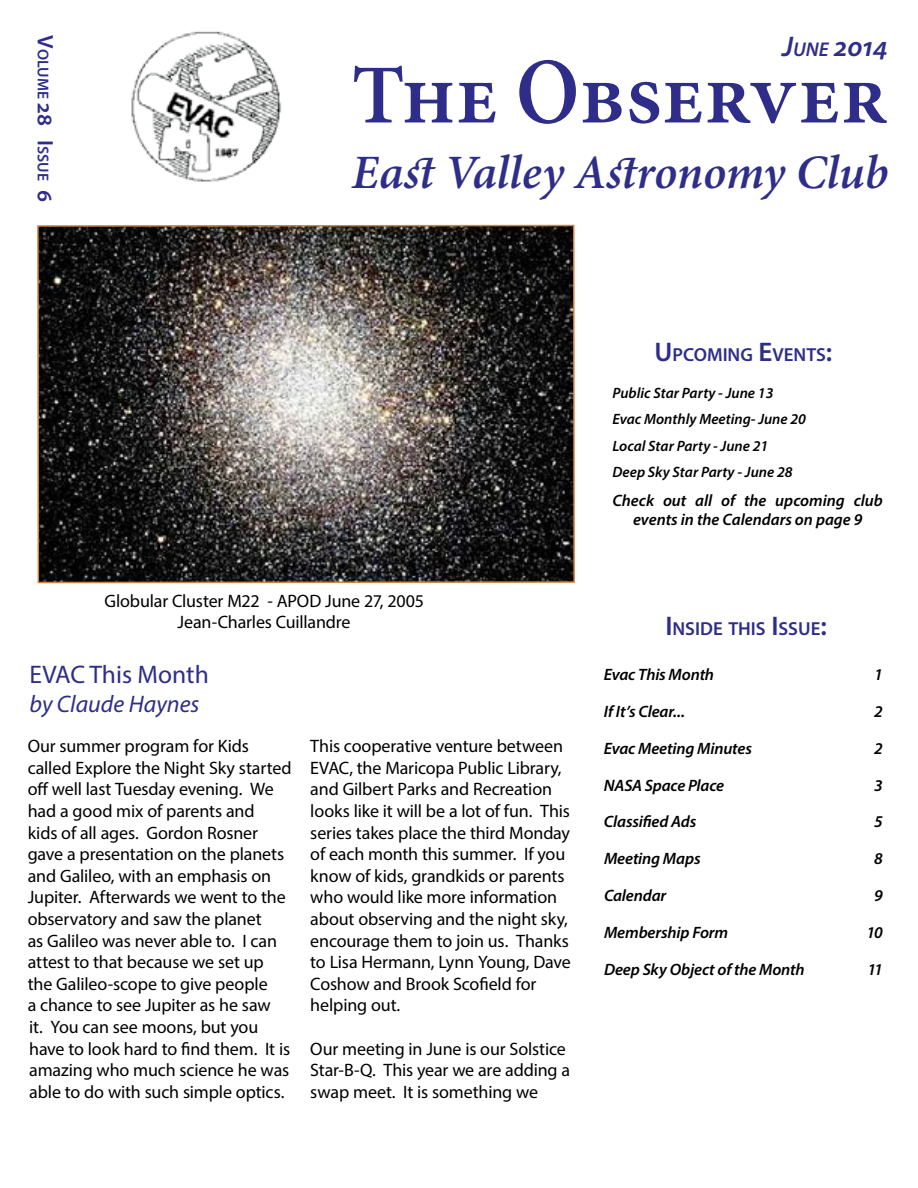
<style>
.page{position:relative;width:918px;height:1188px;background:#fff}
.page>*{position:absolute;margin:0;border:0;box-sizing:border-box;transform-origin:0 0}
.t1{font:600 84px "Minion Pro";color:#2e2e8a}
.t2{font:italic 600 48px "Minion Pro";letter-spacing:-.005em;color:#2e2e8a}
.t3{font:italic 600 28.5px "Myriad Pro";color:#2e2e8a}
.t4{font:25.5px "Myriad Pro";color:#2e2e8a}
.t5{font:italic 24px "Myriad Pro";color:#2e2e8a}
.t6{font:600 18.9px "Myriad Pro";color:#2e2e8a}
.t7{font:18px/21.6px "Myriad Pro";letter-spacing:-.01em;color:#000}
.t8{font:italic 600 16.5px/19.8px "Myriad Pro";letter-spacing:-.01em;color:#000;text-align:center}
.t9{font:600 15.75px "Myriad Pro";color:#2e2e8a}
.t10{font:italic 600 15px/26.5px "Myriad Pro";color:#000}
.s1{font-size:22.5px}
.s2{font-size:19.95px}
.s3{font-size:94.05px}
.s4{font-size:27px}
</style>
<div class="page">
<img style="left:131px;top:31px;width:150px;height:151px">
<svg style="left:37px;top:224px;width:538px;height:360px;background:#484441"></svg>
<p class="t9" style="left:53px;top:35px;width:168px;rotate:90deg"><span class="s1">V</span>OLUME <span class="s1">28 I</span> SSUE <span class="s1">6</span></p>
<h3 class="t3" style="left:782px;top:29px;width:107px">J<span class="s2">UNE</span> 2014</h3>
<h1 class="t1" style="left:352px;top:38px;width:538px">The <span class="s3">O</span>bserver</h1>
<h2 class="t2" style="left:352px;top:139px;width:538px">East Valley Astronomy Club</h2>
<p class="t7" style="left:104px;top:589px;width:321px;text-align:center">Globular Cluster M22 - APOD June 27, 2005<br>Jean-Charles Cuillandre</p>
<p class="t6" style="left:655px;top:343px;width:179px"><span class="s4">U</span>PCOMING <span class="s4">E</span>VENTS<span class="s4">:</span></p>
<p class="t10" style="left:612px;top:379px;width:195px">Public Star Party - June 13<br>Evac Monthly Meeting- June 20<br>Local Star Party - June 21<br>Deep Sky Star Party - June 28</p>
<p class="t8" style="left:612px;top:490px;width:272px">Check out all of the upcoming club events in the Calendars on page 9</p>
<p class="t6" style="left:665px;top:617px;width:163px"><span class="s4">I</span> NSIDE THIS <span class="s4">I</span>SSUE<span class="s4">:</span></p>
<h3 class="t4" style="left:30px;top:659px;width:181px">EVAC This Month</h3>
<h3 class="t5" style="left:30px;top:689px;width:171px">by Claude Haynes</h3>
<p class="t7" style="left:28px;top:735px;width:265px">Our summer program for Kids called Explore the Night Sky started off well last Tuesday evening. We had a good mix of parents and<br>kids of all ages. Gordon Rosner gave a presentation on the planets and Galileo, with an emphasis on<br>Jupiter. Afterwards we went to the observatory and saw the planet<br>as Galileo was never able to. I can attest to that because we set up the Galileo-scope to give people<br>a chance to see Jupiter as he saw<br>it. You can see moons, but you have to look hard to find them. It is amazing who much science he was able to do with such simple optics.</p>
<p class="t7" style="left:310px;top:735px;width:262px">This cooperative venture between<br>EVAC, the Maricopa Public Library, and Gilbert Parks and Recreation looks like it will be a lot of fun. This series takes place the third Monday of each month this summer. If you know of kids, grandkids or parents who would like more information about observing and the night sky, encourage them to join us. Thanks to Lisa Hermann, Lynn Young, Dave<br>Coshow and Brook Scofield for helping out.</p>
<p class="t7" style="left:310px;top:1038px;width:261px">Our meeting in June is our Solstice<br>Star-B-Q. This year we are adding a swap meet. It is something we</p>
<p class="t8" style="left:604px;top:664px;width:112px">Evac This Month</p>
<p class="t8" style="left:874px;top:664px;width:10px">1</p>
<p class="t8" style="left:604px;top:701px;width:83px">If It’s Clear...</p>
<p class="t8" style="left:874px;top:701px;width:10px">2</p>
<p class="t8" style="left:604px;top:738px;width:150px">Evac Meeting Minutes</p>
<p class="t8" style="left:874px;top:738px;width:10px">2</p>
<p class="t8" style="left:604px;top:775px;width:122px">NASA Space Place</p>
<p class="t8" style="left:874px;top:775px;width:10px">3</p>
<p class="t8" style="left:604px;top:812px;width:94px">Classified Ads</p>
<p class="t8" style="left:874px;top:812px;width:10px">5</p>
<p class="t8" style="left:604px;top:848px;width:98px">Meeting Maps</p>
<p class="t8" style="left:874px;top:848px;width:10px">8</p>
<p class="t8" style="left:604px;top:885px;width:64px">Calendar</p>
<p class="t8" style="left:874px;top:885px;width:10px">9</p>
<p class="t8" style="left:604px;top:922px;width:126px">Membership Form</p>
<p class="t8" style="left:867px;top:922px;width:18px">10</p>
<p class="t8" style="left:604px;top:959px;width:202px">Deep Sky Object of the Month</p>
<p class="t8" style="left:867px;top:959px;width:17px">11</p>
</div>
